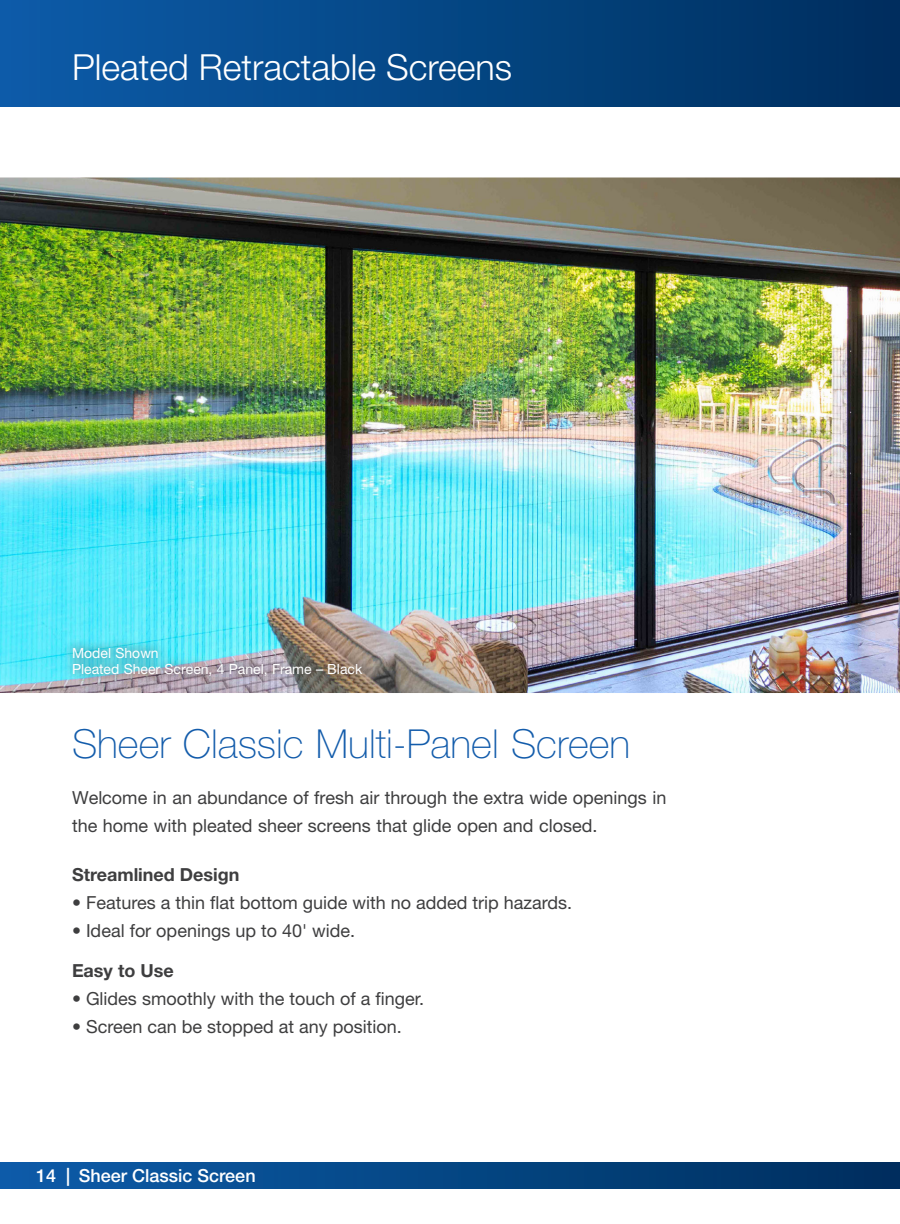
<style>
.page{position:relative;width:900px;height:1224px;background:#fff}
.page>*{position:absolute;margin:0;border:0;box-sizing:border-box;transform-origin:0 0}
.t1{font:100 40px "Helvetica Neue LT Std";color:#135cab}
.t2{font:300 36px "Helvetica Neue LT Std";color:#fff}
.t3{font:18px/28px "Helvetica Neue LT Std";color:#3e3e3f}
.t4{font:700 18px "Helvetica Neue LT Std";color:#3e3e3f}
.t5{font:500 18px "Helvetica Neue LT Std";color:#fff}
.t6{font:14px "Helvetica Neue LT Std";color:#fff}
</style>
<div class="page">
<div style="left:0;top:0;width:900px;height:107px;background:linear-gradient(to right,#0c5ca9,#002f5e)"></div>
<div style="left:0;top:1162px;width:900px;height:26px;background:linear-gradient(to right,#0c5ca9,#002e5e)"></div>
<img style="left:0;top:178px;width:900px;height:515px">
<div style="left:62px;top:638px;width:310px;height:47px;background:#231f20;opacity:.75"></div>
<p class="t2" style="left:72px;top:46px;width:442px">Pleated Retractable Screens</p>
<p class="t6" style="left:72px;top:645px;width:88px">Model Shown</p>
<p class="t6" style="left:72px;top:661px;width:292px">Pleated Sheer Screen, 4 Panel, Frame – Black</p>
<p class="t1" style="left:72px;top:721px;width:560px">Sheer Classic Multi-Panel Screen</p>
<p class="t3" style="left:72px;top:784px;width:596px">Welcome in an abundance of fresh air through the extra wide openings in the home with pleated sheer screens that glide open and closed.</p>
<p class="t4" style="left:72px;top:864px;width:169px">Streamlined Design</p>
<p class="t3" style="left:72px;top:889px;width:502px">• Features a thin flat bottom guide with no added trip hazards.</p>
<p class="t3" style="left:72px;top:917px;width:285px">• Ideal for openings up to 40' wide.</p>
<p class="t4" style="left:72px;top:960px;width:103px">Easy to Use</p>
<p class="t3" style="left:72px;top:985px;width:354px">• Glides smoothly with the touch of a finger.</p>
<p class="t3" style="left:72px;top:1013px;width:331px">• Screen can be stopped at any position.</p>
<p class="t5" style="left:36px;top:1165px;width:221px">14 | Sheer Classic Screen</p>
</div>
